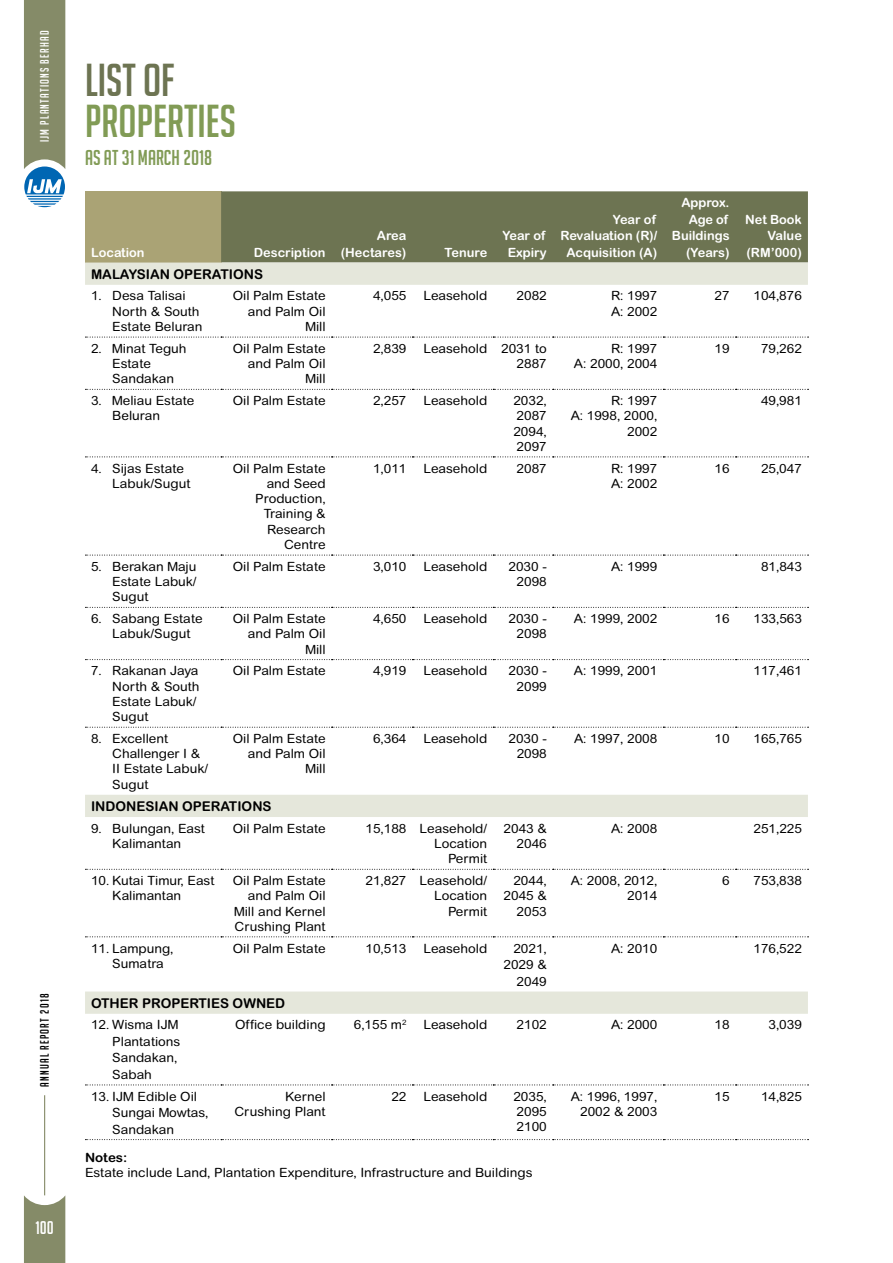
<style>
.page{position:relative;width:893px;height:1263px;background:#fff}
.page>*{position:absolute;margin:0;border:0;box-sizing:border-box;transform-origin:0 0}
.t1{font:45px "Big Noodle Titling";color:#819b55}
.t2{font:45px "Big Noodle Titling";color:#6d7452}
.t3{font:21px "Big Noodle Titling";color:#819b55}
.t4{font:18px "Big Noodle Titling";color:#fff}
.t5{font:700 13.5px "Arial Rounded";color:#000}
.t6{font:12.75px/15.3px "Arial Rounded";color:#000;text-align:right;scale:1.05 1}
.t7{font:700 12.75px/16.5px "Arial Rounded";color:#fff;text-align:right}
.t8{font:700 12.75px "Arial Rounded";color:#000;scale:1.05 1}
.t9{font:12px "Big Noodle Titling";letter-spacing:.1em;color:#fff}
.t10{font:12px "Big Noodle Titling";letter-spacing:.1em;color:#000}
</style>
<div class="page">
<div style="left:85px;top:191px;width:136px;height:72px;background:#aaa375"></div>
<div style="left:221px;top:191px;width:587px;height:72px;background:#6d7452"></div>
<svg style="left:85px;top:263px;width:723px;height:751px"></svg>
<svg style="left:85px;top:337px;width:723px;height:1px"></svg>
<svg style="left:85px;top:389px;width:723px;height:1px"></svg>
<svg style="left:85px;top:456px;width:723px;height:1px"></svg>
<svg style="left:85px;top:555px;width:723px;height:1px"></svg>
<svg style="left:85px;top:607px;width:723px;height:1px"></svg>
<svg style="left:85px;top:659px;width:723px;height:1px"></svg>
<svg style="left:85px;top:727px;width:723px;height:1px"></svg>
<svg style="left:85px;top:869px;width:723px;height:1px"></svg>
<svg style="left:85px;top:936px;width:723px;height:1px"></svg>
<svg style="left:85px;top:1084px;width:723px;height:1px"></svg>
<svg style="left:85px;top:1139px;width:723px;height:1px"></svg>
<svg style="left:24px;top:1195px;width:41px;height:68px;background:#919777"></svg>
<hr style="left:44px;top:1095px;width:1px;height:100px;background:#858b68">
<svg style="left:24px;top:0;width:41px;height:207px;background:#859480"></svg>
<p class="t9" style="left:38px;top:142px;width:113px;rotate:-90deg">IJM PLANTATIONS BERHAD</p>
<p class="t10" style="left:38px;top:1087px;width:95px;rotate:-90deg">ANNUAL REPORT 2018</p>
<h3 class="t4" style="left:36px;top:1218px;width:20px">100</h3>
<h1 class="t2" style="left:85px;top:56px;width:91px">LIST OF</h1>
<h1 class="t1" style="left:85px;top:96px;width:152px">PROPERTIES</h1>
<h2 class="t3" style="left:85px;top:146px;width:129px">AS AT 31 MARCH 2018</h2>
<p class="t7" style="left:91px;top:244px;width:55px">Location</p>
<p class="t7" style="left:254px;top:244px;width:73px">Description</p>
<p class="t7" style="left:341px;top:227px;width:67px">Area<br>(H ectares)</p>
<p class="t7" style="left:444px;top:244px;width:44px">Tenure</p>
<p class="t7" style="left:502px;top:227px;width:46px;text-align:center">Year of<br>Expiry</p>
<p class="t7" style="left:560px;top:211px;width:98px">Year of<br>Revaluation (R)/<br>Acquisition (A)</p>
<p class="t7" style="left:672px;top:194px;width:59px">Approx.<br>Age of<br>Buildings (Years)</p>
<p class="t7" style="left:745px;top:211px;width:58px">N et Book<br>Value<br>(RM ’000)</p>
<p class="t5" style="left:91px;top:266px;width:10px">MALAY</p>
<p class="t5" style="left:137px;top:266px;width:18px">SIAN</p>
<p class="t5" style="left:173px;top:266px;width:30px">OPERATION</p>
<p class="t5" style="left:254px;top:266px;width:11px">S</p>
<p class="t6" style="left:112px;top:288px;width:87px;text-align:left;text-indent:-21px">1. Desa Talisai<br>North &amp; South<br>Estate Beluran</p>
<p class="t6" style="left:233px;top:288px;width:90px">Oil Palm Estate and Palm Oil<br>Mill</p>
<p class="t6" style="left:373px;top:288px;width:33px">4,055</p>
<p class="t6" style="left:423px;top:288px;width:62px">Leasehold</p>
<p class="t6" style="left:517px;top:288px;width:30px">2082</p>
<p class="t6" style="left:611px;top:288px;width:46px;text-align:left">R: 1997<br>A: 2002</p>
<p class="t6" style="left:715px;top:288px;width:16px">27</p>
<p class="t6" style="left:753px;top:288px;width:48px">104,876</p>
<p class="t6" style="left:112px;top:341px;width:72px;text-align:left;text-indent:-21px">2. Minat Teguh<br>Estate<br>Sandakan</p>
<p class="t6" style="left:233px;top:341px;width:90px">Oil Palm Estate and Palm Oil<br>Mill</p>
<p class="t6" style="left:373px;top:341px;width:33px">2,839</p>
<p class="t6" style="left:423px;top:341px;width:119px">Leasehold 2031 to<br>2887</p>
<p class="t6" style="left:574px;top:341px;width:81px">R: 1997<br>A: 2000, 2004</p>
<p class="t6" style="left:715px;top:341px;width:16px">19</p>
<p class="t6" style="left:761px;top:341px;width:40px">79,262</p>
<p class="t6" style="left:112px;top:393px;width:80px;text-align:left;text-indent:-21px">3. Meliau Estate<br>Beluran</p>
<p class="t6" style="left:233px;top:393px;width:90px">Oil Palm Estate</p>
<p class="t6" style="left:373px;top:393px;width:33px">2,257</p>
<p class="t6" style="left:423px;top:393px;width:62px">Leasehold</p>
<p class="t6" style="left:513px;top:393px;width:33px;text-align:justify">2032, 2087<br>2094, 2097</p>
<p class="t6" style="left:571px;top:393px;width:84px">R: 1997<br>A: 1998, 2000,<br>2002</p>
<p class="t6" style="left:761px;top:393px;width:40px">49,981</p>
<p class="t6" style="left:112px;top:460px;width:76px;text-align:left;text-indent:-21px">4. Sijas Estate<br>Labuk/Sugut</p>
<p class="t6" style="left:233px;top:460px;width:90px">Oil Palm Estate and Seed<br>Production,<br>Training &amp;<br>Research<br>Centre</p>
<p class="t6" style="left:373px;top:460px;width:33px">1,011</p>
<p class="t6" style="left:423px;top:460px;width:62px">Leasehold</p>
<p class="t6" style="left:517px;top:460px;width:30px">2087</p>
<p class="t6" style="left:611px;top:460px;width:46px;text-align:left">R: 1997<br>A: 2002</p>
<p class="t6" style="left:715px;top:460px;width:16px">16</p>
<p class="t6" style="left:761px;top:460px;width:40px">25,047</p>
<p class="t6" style="left:112px;top:559px;width:82px;text-align:justify;text-indent:-21px">5. Berakan Maju Estate Labuk/ Sugut</p>
<p class="t6" style="left:233px;top:559px;width:90px">Oil Palm Estate</p>
<p class="t6" style="left:373px;top:559px;width:33px">3,010</p>
<p class="t6" style="left:423px;top:559px;width:62px">Leasehold</p>
<p class="t6" style="left:508px;top:559px;width:38px">2030 -<br>2098</p>
<p class="t6" style="left:611px;top:559px;width:46px">A: 1999</p>
<p class="t6" style="left:761px;top:559px;width:40px">81,843</p>
<p class="t6" style="left:112px;top:611px;width:87px;text-align:left;text-indent:-21px">6. Sabang Estate<br>Labuk/Sugut</p>
<p class="t6" style="left:233px;top:611px;width:90px">Oil Palm Estate and Palm Oil<br>Mill</p>
<p class="t6" style="left:373px;top:611px;width:33px">4,650</p>
<p class="t6" style="left:423px;top:611px;width:62px">Leasehold</p>
<p class="t6" style="left:508px;top:611px;width:38px">2030 -<br>2098</p>
<p class="t6" style="left:574px;top:611px;width:81px">A: 1999, 2002</p>
<p class="t6" style="left:715px;top:611px;width:16px">16</p>
<p class="t6" style="left:753px;top:611px;width:48px">133,563</p>
<p class="t6" style="left:112px;top:663px;width:85px;text-align:left;text-indent:-21px">7. Rakanan Jaya<br>North &amp; South<br>Estate Labuk/<br>Sugut</p>
<p class="t6" style="left:233px;top:663px;width:90px">Oil Palm Estate</p>
<p class="t6" style="left:373px;top:663px;width:33px">4,919</p>
<p class="t6" style="left:423px;top:663px;width:62px">Leasehold</p>
<p class="t6" style="left:508px;top:663px;width:38px">2030 -<br>2099</p>
<p class="t6" style="left:574px;top:663px;width:81px">A: 1999, 2001</p>
<p class="t6" style="left:753px;top:663px;width:48px">117,461</p>
<p class="t6" style="left:112px;top:731px;width:93px;text-align:left;text-indent:-21px">8. Excellent<br>Challenger I &amp;<br>II Estate Labuk/<br>Sugut</p>
<p class="t6" style="left:233px;top:731px;width:90px">Oil Palm Estate and Palm Oil<br>Mill</p>
<p class="t6" style="left:373px;top:731px;width:33px">6,364</p>
<p class="t6" style="left:423px;top:731px;width:62px">Leasehold</p>
<p class="t6" style="left:508px;top:731px;width:38px">2030 -<br>2098</p>
<p class="t6" style="left:574px;top:731px;width:81px">A: 1997, 2008</p>
<p class="t6" style="left:715px;top:731px;width:16px">10</p>
<p class="t6" style="left:753px;top:731px;width:48px">165,765</p>
<p class="t5" style="left:91px;top:798px;width:10px">INDONE</p>
<p class="t5" style="left:145px;top:798px;width:18px">SIAN</p>
<p class="t5" style="left:182px;top:798px;width:30px">OPERATION</p>
<p class="t5" style="left:263px;top:798px;width:11px">S</p>
<p class="t6" style="left:91px;top:821px;width:110px;text-align:center">9. Bulungan, East<br>Kalimantan</p>
<p class="t6" style="left:233px;top:821px;width:90px">Oil Palm Estate</p>
<p class="t6" style="left:366px;top:821px;width:117px">15,188 Leasehold/<br>Location<br>Permit</p>
<p class="t6" style="left:504px;top:821px;width:43px">2043 &amp;<br>2046</p>
<p class="t6" style="left:611px;top:821px;width:46px">A: 2008</p>
<p class="t6" style="left:753px;top:821px;width:48px">251,225</p>
<p class="t6" style="left:112px;top:873px;width:99px;text-align:left;text-indent:-21px">10. Kutai Timur, East<br>Kalimantan</p>
<p class="t6" style="left:233px;top:873px;width:90px">Oil Palm Estate and Palm Oil<br>Mill and Kernel<br>Crushing Plant</p>
<p class="t6" style="left:366px;top:873px;width:117px">21,827 Leasehold/<br>Location<br>Permit</p>
<p class="t6" style="left:504px;top:873px;width:43px">2044,<br>2045 &amp;<br>2053</p>
<p class="t6" style="left:571px;top:873px;width:84px">A: 2008, 2012,<br>2014</p>
<p class="t6" style="left:722px;top:873px;width:9px">6</p>
<p class="t6" style="left:753px;top:873px;width:48px">753,838</p>
<p class="t6" style="left:112px;top:940px;width:60px;text-align:left;text-indent:-21px">11. Lampung,<br>Sumatra</p>
<p class="t6" style="left:233px;top:940px;width:90px">Oil Palm Estate</p>
<p class="t6" style="left:366px;top:940px;width:40px">10,513</p>
<p class="t6" style="left:423px;top:940px;width:62px">Leasehold</p>
<p class="t6" style="left:504px;top:940px;width:43px;line-height:16.5px">2021,<br>2029 &amp;<br>2049</p>
<p class="t6" style="left:611px;top:940px;width:46px">A: 2010</p>
<p class="t6" style="left:753px;top:940px;width:48px">176,522</p>
<p class="t5" style="left:91px;top:995px;width:11px">OTHER</p>
<p class="t5" style="left:142px;top:995px;width:48px">PROPERTIE</p>
<p class="t5" style="left:220px;top:995px;width:47px">S OWNED</p>
<p class="t6" style="left:112px;top:1017px;width:66px;line-height:16.5px;text-align:left;text-indent:-21px">12. Wisma IJM<br>Plantations<br>Sandakan,<br>Sabah</p>
<p class="t6" style="left:235px;top:1017px;width:88px">Office building</p>
<p class="t6" style="left:354px;top:1017px;width:52px">6,155 m<sup>2</sup></p>
<p class="t6" style="left:423px;top:1017px;width:62px">Leasehold</p>
<p class="t6" style="left:517px;top:1017px;width:30px">2102</p>
<p class="t6" style="left:611px;top:1017px;width:46px">A: 2000</p>
<p class="t6" style="left:715px;top:1017px;width:16px">18</p>
<p class="t6" style="left:769px;top:1017px;width:33px">3,039</p>
<p class="t6" style="left:112px;top:1088px;width:93px;line-height:16.5px;text-align:left;text-indent:-21px">13. IJM Edible Oil<br>Sungai Mowtas,<br>Sandakan</p>
<p class="t6" style="left:235px;top:1088px;width:88px">Kernel<br>Crushing Plant</p>
<p class="t6" style="left:391px;top:1088px;width:16px">22</p>
<p class="t6" style="left:423px;top:1088px;width:62px">Leasehold</p>
<p class="t6" style="left:513px;top:1088px;width:33px;text-align:justify">2035, 2095<br>2100</p>
<p class="t6" style="left:571px;top:1088px;width:84px">A: 1996, 1997,<br>2002 &amp; 2003</p>
<p class="t6" style="left:714px;top:1088px;width:16px">15</p>
<p class="t6" style="left:761px;top:1088px;width:40px">14,825</p>
<p class="t8" style="left:85px;top:1150px;width:42px">N otes:</p>
<p class="t6" style="left:85px;top:1165px;width:428px">Estate include Land, Plantation Expenditure, Infrastructure and Buildings</p>
</div>
